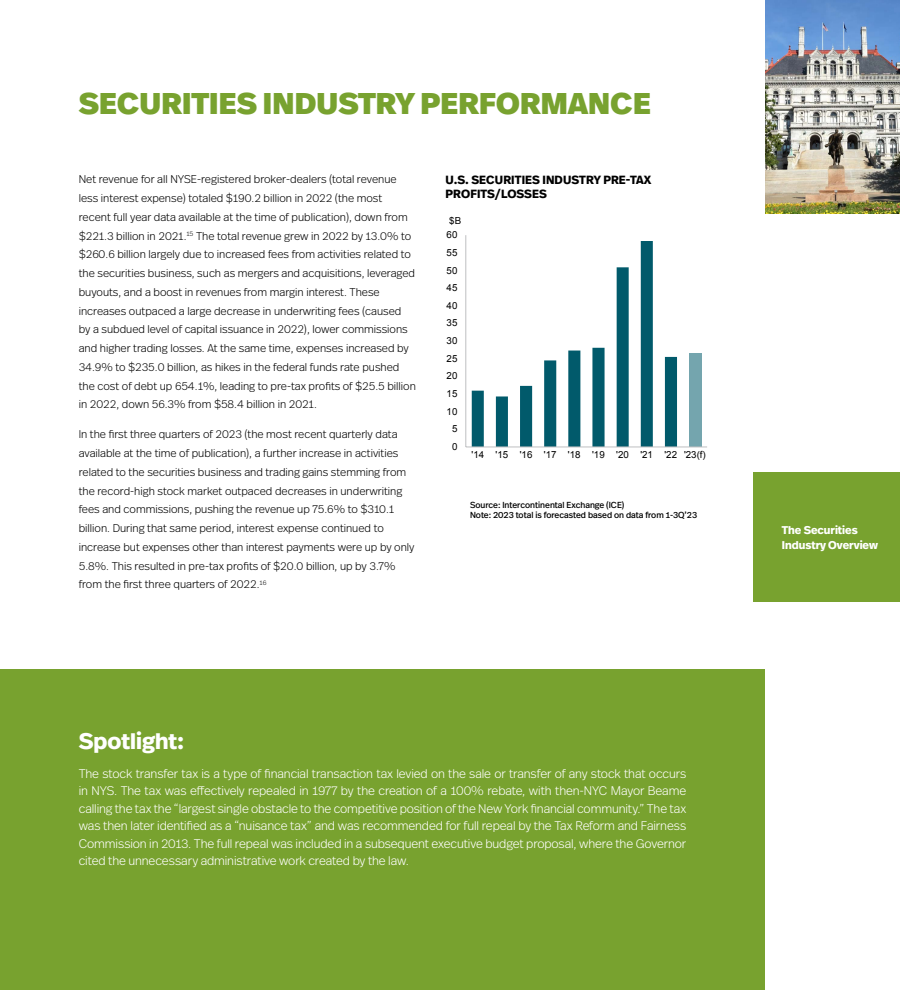
<style>
.page{position:relative;width:900px;height:990px;background:#fff}
.page>*{position:absolute;margin:0;border:0;box-sizing:border-box;transform-origin:0 0}
.t1{font:900 30px "Real Head Pro";letter-spacing:.01em;color:#78a22f}
.t2{font:700 22.5px "Real Head Pro";color:#fff}
.t3{font:300 12.5px/17.5px "Real Head Pro";letter-spacing:-.01em;color:#fff;text-align:justify}
.t4{font:700 11.88px/13.8px "Real Head Pro";letter-spacing:.01em;color:#000}
.t5{font:300 11.25px/18.8px "Real Head Pro";color:#000}
.t6{font:700 11.25px/15px "Real Head Pro";color:#fff}
.t7{font:9.75px "Arial";letter-spacing:-.005em;color:#000}
.t8{font:8.75px/10.5px "Real Head Pro";color:#000}
</style>
<div class="page">
<img style="left:765px;top:0;width:135px;height:214px">
<div style="left:754px;top:472px;width:146px;height:130px;background:#78a22f"></div>
<div style="left:689px;top:354px;width:12px;height:93px;background:#74a5ae"></div>
<svg style="left:472px;top:241px;width:205px;height:205px"></svg>
<hr style="left:465px;top:235px;width:1px;height:212px;background:#bebfc1">
<hr style="left:466px;top:446px;width:241px;height:1px;background:#bebfc1">
<div style="left:0;top:669px;width:765px;height:321px;background:#78a22f"></div>
<h1 class="t1" style="left:79px;top:81px;width:573px">SECURITIES INDUSTRY PERFORMANCE</h1>
<p class="t5" style="left:79px;top:170px;width:339px">Net revenue for all NYSE-registered broker-dealers (total revenue less interest expense) totaled $190.2 billion in 2022 (the most recent full year data available at the time of publication), down from $221.3 billion in 2021.<sup>15</sup> The total revenue grew in 2022 by 13.0% to $260.6 billion largely due to increased fees from activities related to the securities business, such as mergers and acquisitions, leveraged buyouts, and a boost in revenues from margin interest. These increases outpaced a large decrease in underwriting fees (caused<br>by a subdued level of capital issuance in 2022), lower commissions and higher trading losses. At the same time, expenses increased by 34.9% to $235.0 billion, as hikes in the federal funds rate pushed the cost of debt up 654.1%, leading to pre-tax profits of $25.5 billion in 2022, down 56.3% from $58.4 billion in 2021.</p>
<p class="t5" style="left:79px;top:425px;width:337px">In the first three quarters of 2023 (the most recent quarterly data available at the time of publication), a further increase in activities related to the securities business and trading gains stemming from the record-high stock market outpaced decreases in underwriting fees and commissions, pushing the revenue up 75.6% to $310.1 billion. During that same period, interest expense continued to increase but expenses other than interest payments were up by only 5.8%. This resulted in pre-tax profits of $20.0 billion, up by 3.7% from the first three quarters of 2022.<sup>16</sup></p>
<p class="t4" style="left:446px;top:173px;width:207px">U.S. SECURITIES INDUSTRY PRE-TAX<br>PROFITS/LOSSES</p>
<p class="t7" style="left:449px;top:214px;width:13px">$B</p>
<p class="t7" style="left:447px;top:228px;width:12px">60</p>
<p class="t7" style="left:447px;top:246px;width:12px">55</p>
<p class="t7" style="left:447px;top:264px;width:12px">50</p>
<p class="t7" style="left:447px;top:281px;width:12px">45</p>
<p class="t7" style="left:447px;top:299px;width:12px">40</p>
<p class="t7" style="left:447px;top:317px;width:12px">35</p>
<p class="t7" style="left:447px;top:334px;width:12px">30</p>
<p class="t7" style="left:447px;top:352px;width:12px">25</p>
<p class="t7" style="left:447px;top:370px;width:12px">20</p>
<p class="t7" style="left:447px;top:387px;width:12px">15</p>
<p class="t7" style="left:447px;top:405px;width:12px">10</p>
<p class="t7" style="left:452px;top:423px;width:7px">5</p>
<p class="t7" style="left:452px;top:440px;width:7px">0</p>
<p class="t7" style="left:472px;top:448px;width:236px">'14 '15 '16 '17 '18 '19 '20 '21 '22 '23(f)</p>
<p class="t8" style="left:470px;top:499px;width:229px">Source: Intercontinental Exchange (ICE)<br>Note: 2023 total is forecasted based on data from 1-3Q’23</p>
<h2 class="t2" style="left:79px;top:725px;width:107px">Spotlight:</h2>
<p class="t3" style="left:79px;top:764px;width:609px">The stock transfer tax is a type of financial transaction tax levied on the sale or transfer of any stock that occurs in NYS. The tax was effectively repealed in 1977 by the creation of a 100% rebate, with then-NYC Mayor Beame calling the tax the “largest single obstacle to the competitive position of the New York financial community.” The tax was then later identified as a “nuisance tax” and was recommended for full repeal by the Tax Reform and Fairness Commission in 2013. The full repeal was included in a subsequent executive budget proposal, where the Governor cited the unnecessary administrative work created by the law.</p>
<p class="t6" style="left:782px;top:522px;width:98px">The Securities<br>Industry Overview</p>
</div>
